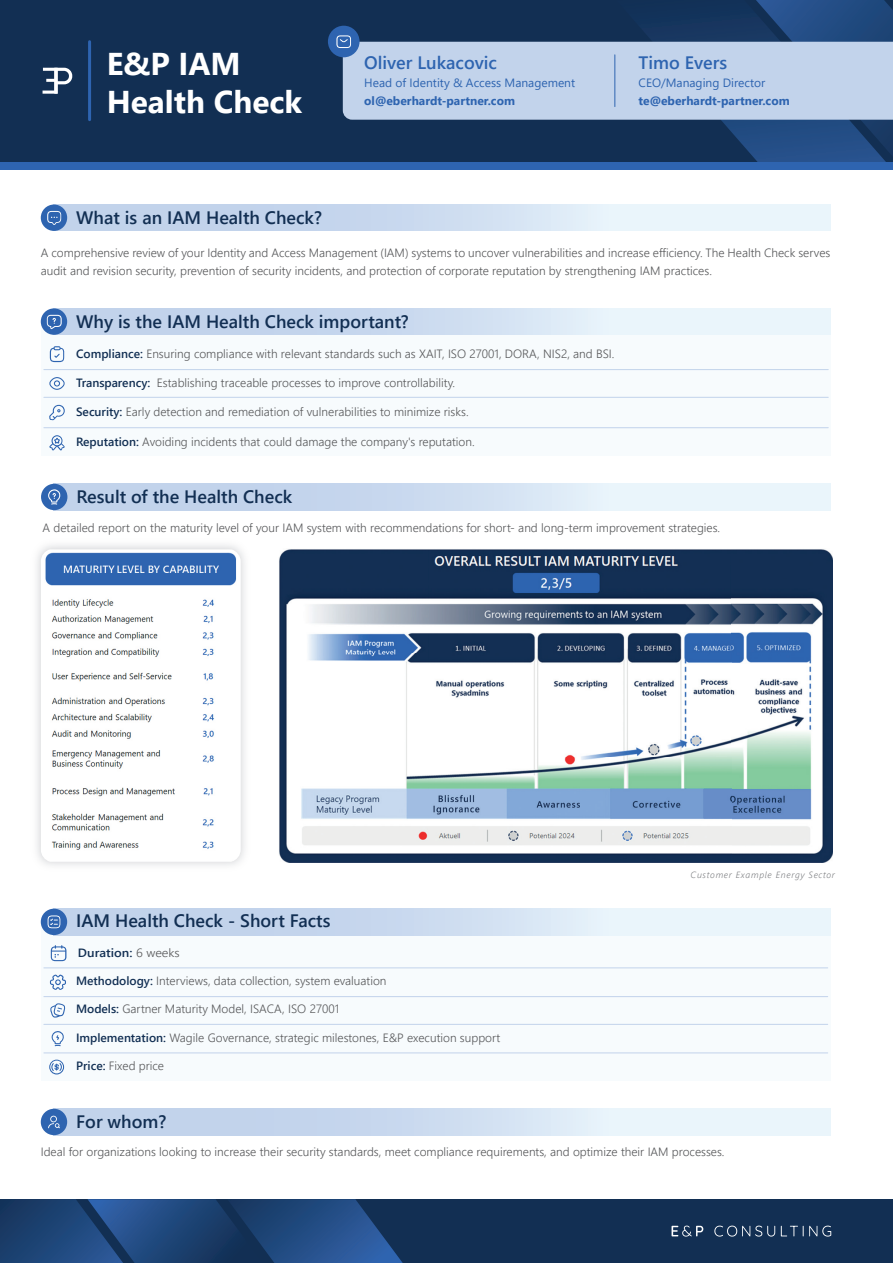
<style>
.page{position:relative;width:893px;height:1263px;background:#fff}
.page>*{position:absolute;margin:0;border:0;box-sizing:border-box;transform-origin:0 0}
.t1{font:700 31.5px/37.8px "Segoe UI";color:#fff}
.t2{font:600 18px "Segoe UI";color:#122f53}
.t3{font:600 18px "Segoe UI";color:#2e64b0}
.t4{font:300 12px/18px "Segoe UI";color:#57585a}
.t5{font:12px "Segoe UI";color:#2e64b0}
.t6{font:700 12px "Segoe UI";color:#2e64b0}
.t7{font:600 12px "Segoe UI";color:#122f53;scale:1.07 1}
.t8{font:italic 300 9px "Segoe UI";letter-spacing:.075em;color:#808285}
.s1{font-weight:600;color:#122f53}
.s2{font-weight:300;color:#57585a}
</style>
<div class="page">
<div style="left:0;top:1199px;width:893px;height:64px;background:#122f53"></div>
<div style="left:0;top:0;width:893px;height:162px;background:#122f53"></div>
<svg style="left:43px;top:68px;width:29px;height:26px"></svg>
<svg style="left:753px;top:157px;width:133px;height:5px"></svg>
<svg style="left:0;top:1199px;width:403px;height:64px"></svg>
<div style="left:0;top:162px;width:893px;height:8px;background:#2e64b0"></div>
<svg style="left:671px;top:1225px;width:32px;height:11px"></svg>
<svg style="left:714px;top:1225px;width:117px;height:11px"></svg>
<hr style="left:88px;top:42px;width:3px;height:78px;background:#2e64b0">
<div style="left:328px;top:26px;width:32px;height:31px;background:#2e64b0;border-radius:50%"></div>
<svg style="left:336px;top:0;width:557px;height:157px"></svg>
<div style="left:53px;top:205px;width:777px;height:26px;background:linear-gradient(to right,#b7c9e7,#f0fafe)"></div>
<div style="left:41px;top:205px;width:26px;height:26px;background:#2e64b0;border-radius:50%"></div>
<svg style="left:47px;top:211px;width:14px;height:14px"></svg>
<div style="left:53px;top:1109px;width:777px;height:26px;background:linear-gradient(to right,#b7c9e7,#f0fafe)"></div>
<div style="left:41px;top:1109px;width:26px;height:26px;background:#2e64b0;border-radius:50%"></div>
<svg style="left:48px;top:1116px;width:12px;height:12px"></svg>
<div style="left:41px;top:320px;width:789px;height:135px;background:#f7fbfd"></div>
<hr style="left:44px;top:369px;width:784px;height:1px;background:#c2d3eb">
<hr style="left:44px;top:397px;width:784px;height:1px;background:#c2d3eb">
<hr style="left:44px;top:427px;width:784px;height:1px;background:#c2d3eb">
<svg style="left:50px;top:346px;width:14px;height:16px"></svg>
<svg style="left:49px;top:404px;width:16px;height:16px"></svg>
<svg style="left:49px;top:377px;width:16px;height:13px"></svg>
<svg style="left:49px;top:435px;width:16px;height:16px"></svg>
<div style="left:53px;top:308px;width:777px;height:27px;background:linear-gradient(to right,#b7c9e7,#f0fafe)"></div>
<div style="left:41px;top:308px;width:26px;height:27px;background:#2e64b0;border-radius:50%"></div>
<svg style="left:47px;top:315px;width:15px;height:14px"></svg>
<div style="left:41px;top:922px;width:789px;height:158px;background:#f7fbfd"></div>
<div style="left:53px;top:909px;width:777px;height:26px;background:linear-gradient(to right,#b7c9e7,#f0fafe)"></div>
<div style="left:41px;top:909px;width:26px;height:26px;background:#2e64b0;border-radius:50%"></div>
<svg style="left:48px;top:915px;width:12px;height:13px"></svg>
<hr style="left:44px;top:967px;width:784px;height:1px;background:#c2d3eb">
<hr style="left:44px;top:996px;width:784px;height:1px;background:#c2d3eb">
<hr style="left:44px;top:1024px;width:784px;height:1px;background:#c2d3eb">
<hr style="left:44px;top:1052px;width:784px;height:1px;background:#c2d3eb">
<svg style="left:49px;top:1060px;width:15px;height:14px"></svg>
<svg style="left:52px;top:1031px;width:12px;height:15px"></svg>
<svg style="left:50px;top:1003px;width:15px;height:15px"></svg>
<svg style="left:50px;top:974px;width:16px;height:16px"></svg>
<svg style="left:51px;top:945px;width:15px;height:16px"></svg>
<div style="left:53px;top:484px;width:778px;height:26px;background:linear-gradient(to right,#b6c9e7,#f0fafe)"></div>
<div style="left:41px;top:484px;width:26px;height:26px;background:#2e64b0;border-radius:50%"></div>
<svg style="left:48px;top:489px;width:13px;height:16px"></svg>
<img style="left:279px;top:549px;width:553px;height:313px">
<img style="left:41px;top:549px;width:200px;height:313px">
<h1 class="t1" style="left:107px;top:43px;width:197px">E&amp;P IAM<br>Health Check</h1>
<h2 class="t3" style="left:364px;top:46px;width:134px">Oliver Lukacovic</h2>
<p class="t5" style="left:364px;top:72px;width:212px">Head of Identity &amp; Access Management</p>
<p class="t6" style="left:364px;top:90px;width:152px">ol@eberhardt-partner.com</p>
<h2 class="t3" style="left:639px;top:46px;width:90px">Timo Evers</h2>
<p class="t5" style="left:639px;top:72px;width:128px">CEO/Managing Director</p>
<p class="t6" style="left:639px;top:90px;width:153px">te@eberhardt-partner.com</p>
<h2 class="t2" style="left:76px;top:201px;width:247px">What is an IAM Health Check?</h2>
<p class="t4" style="left:41px;top:242px;width:791px">A comprehensive review of your Identity and Access Management (IAM) systems to uncover vulnerabilities and increase efficiency. The Health Check serves audit and revision security, prevention of security incidents, and protection of corporate reputation by strengthening IAM practices.</p>
<h2 class="t2" style="left:76px;top:304px;width:334px">Why is the IAM Health Check important?</h2>
<p class="t4" style="left:76px;top:344px;width:540px"><span class="s1">Compliance:</span> Ensuring compliance with relevant standards such as XAIT, ISO 27001, DORA, NIS2, and BSI.</p>
<p class="t4" style="left:76px;top:372px;width:381px"><span class="s1">Transparency:</span> Establishing traceable processes to improve controllability.</p>
<p class="t4" style="left:76px;top:401px;width:394px"><span class="s1">Security:</span> Early detection and remediation of vulnerabilities to minimize risks.</p>
<p class="t4" style="left:76px;top:432px;width:400px"><span class="s1">Reputation:</span> Avoiding incidents that could damage the company's reputation.</p>
<h2 class="t2" style="left:76px;top:480px;width:217px">Result of the Health Check</h2>
<p class="t4" style="left:43px;top:518px;width:679px">A detailed report on the maturity level of your IAM system with recommendations for short- and long-term improvement strategies.</p>
<h2 class="t2" style="left:76px;top:903px;width:256px">IAM Health Check - Short Facts</h2>
<p class="t7" style="left:78px;top:942px;width:97px">Duration: <span class="s2">6 weeks</span></p>
<p class="t4" style="left:76px;top:971px;width:312px"><span class="s1">Methodology:</span> Interviews, data collection, system evaluation</p>
<p class="t4" style="left:76px;top:999px;width:265px"><span class="s1">Models:</span> Gartner Maturity Model, ISACA, ISO 27001</p>
<p class="t4" style="left:76px;top:1027px;width:426px"><span class="s1">Implementation:</span> Wagile Governance, strategic milestones, E&amp;P execution support</p>
<p class="t4" style="left:76px;top:1055px;width:89px"><span class="s1">Price:</span> Fixed price</p>
<h2 class="t2" style="left:76px;top:1105px;width:92px">For whom?</h2>
<p class="t8" style="left:691px;top:866px;width:146px">Customer Example Energy Sector</p>
<p class="t4" style="left:41px;top:1142px;width:685px">Ideal for organizations looking to increase their security standards, meet compliance requirements, and optimize their IAM processes.</p>
</div>
